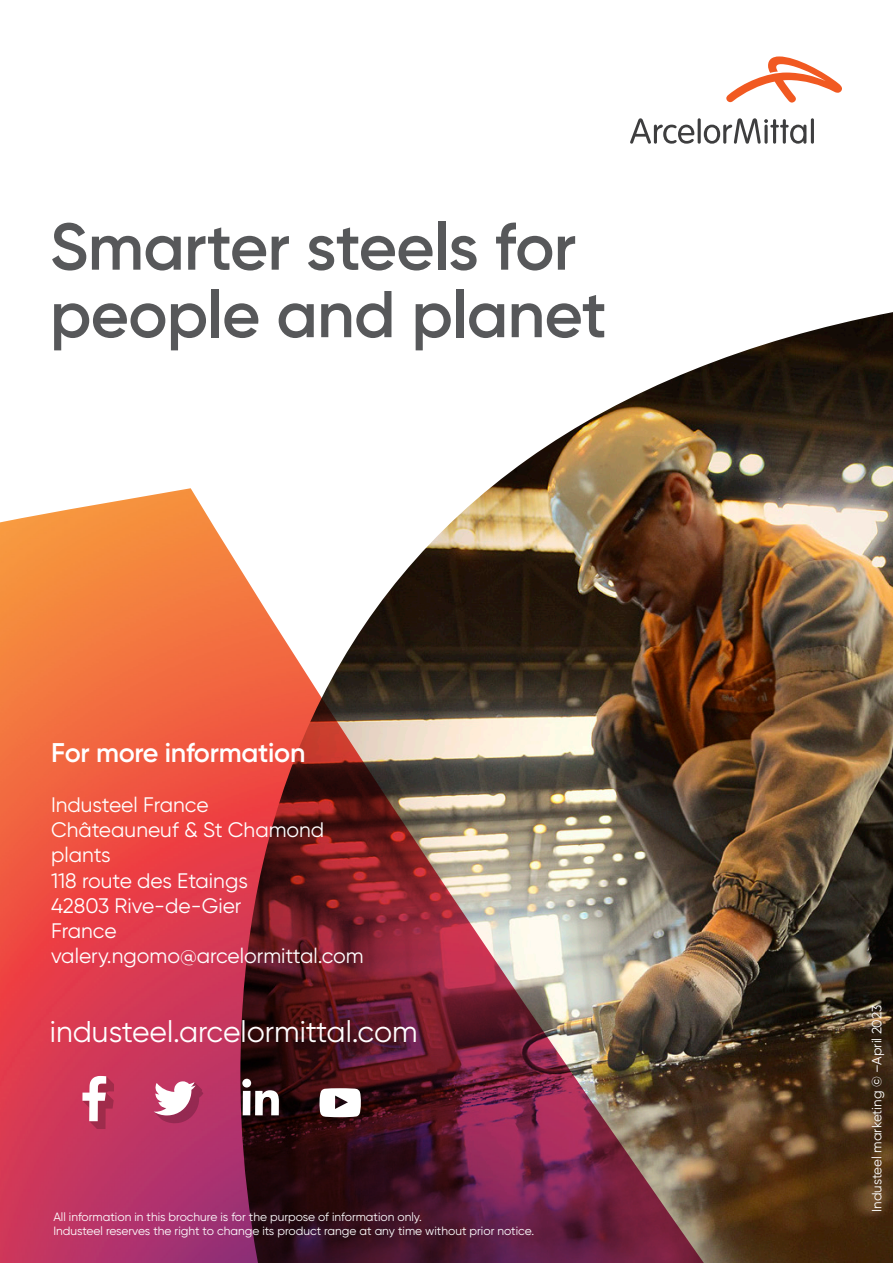
<style>
.page{position:relative;width:893px;height:1263px;background:#fff}
.page>*{position:absolute;margin:0;border:0;box-sizing:border-box;transform-origin:0 0}
.t1{font:600 66px "Gilroy";letter-spacing:-.015em;color:#57585a}
.t2{font:30px "Gilroy";color:#fff}
.t3{font:600 27px "Gilroy";letter-spacing:-.01em;color:#fff}
.t4{font:21px "Gilroy";color:#fff}
.t5{font:13.5px "Gilroy";color:#fff}
.t6{font:12px "Gilroy";color:#fff}
</style>
<div class="page">
<svg style="left:726px;top:56px;width:116px;height:47px"></svg>
<hr style="left:698px;top:118px;width:3px;height:26px;background:#3e3e3f;border-radius:2px">
<svg style="left:630px;top:118px;width:64px;height:26px"></svg>
<hr style="left:811px;top:118px;width:3px;height:26px;background:#3e3e3f;border-radius:2px">
<svg style="left:704px;top:118px;width:102px;height:26px"></svg>
<img style="left:490px;top:312px;width:403px;height:951px">
<img style="left:0;top:488px;width:705px;height:775px">
<svg style="left:82px;top:1076px;width:32px;height:53px"></svg>
<svg style="left:154px;top:1081px;width:49px;height:42px"></svg>
<svg style="left:243px;top:1080px;width:44px;height:43px"></svg>
<svg style="left:319px;top:1088px;width:50px;height:37px"></svg>
<p class="t1" style="left:50px;top:206px;width:528px">Smarter steels for</p>
<p class="t1" style="left:50px;top:273px;width:558px">people and planet</p>
<p class="t3" style="left:51px;top:735px;width:256px">For more information</p>
<p class="t4" style="left:51px;top:792px;width:159px">Industeel France</p>
<p class="t4" style="left:51px;top:817px;width:275px">Châteauneuf &amp; St Chamond</p>
<p class="t4" style="left:51px;top:842px;width:61px">plants</p>
<p class="t4" style="left:51px;top:867px;width:198px">118 route des Etaings</p>
<p class="t4" style="left:51px;top:892px;width:192px">42803 Rive-de-Gier</p>
<p class="t4" style="left:51px;top:918px;width:67px">France</p>
<p class="t4" style="left:51px;top:943px;width:314px">valery.ngomo@arcelormittal.com</p>
<p class="t2" style="left:50px;top:1013px;width:369px">industeel.arcelormittal.com</p>
<p class="t6" style="left:53px;top:1209px;width:370px">All information in this brochure is for the purpose of information only.</p>
<p class="t6" style="left:53px;top:1224px;width:482px">Industeel reserves the right to change its product range at any time without prior notice.</p>
<p class="t5" style="left:868px;top:1212px;width:208px;rotate:-90deg">Industeel marketing © –April 2023</p>
</div>
